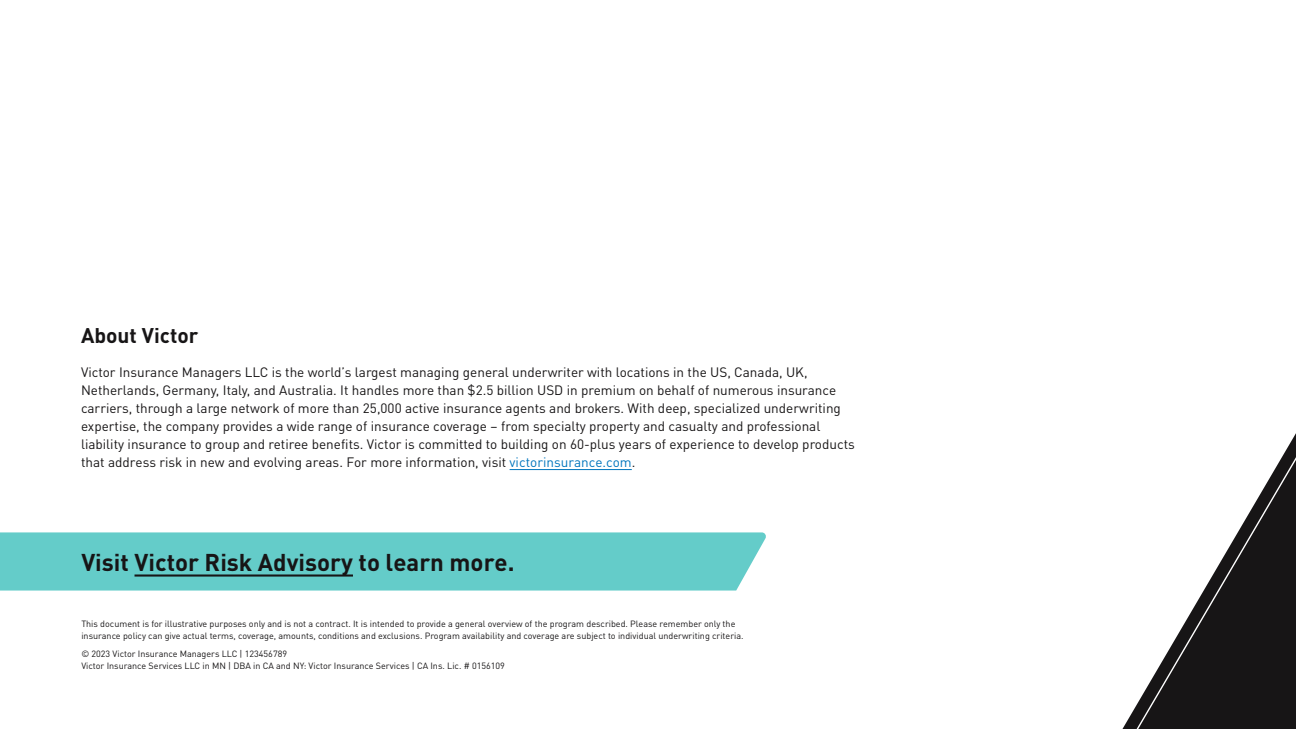
<style>
.page{position:relative;width:1296px;height:729px;background:#fff}
.page>*{position:absolute;margin:0;border:0;box-sizing:border-box;transform-origin:0 0}
.Disclaimer_Text_6_8{font:700 24px "DINOT";color:#171516}
.Disclaimer_Text_6_8-2{font:700 21px "DINOT";color:#171516}
.Disclaimer_Text_6_8-3{font:13.5px/18px "DINOT";color:#171516}
.Disclaimer_Text_6_8-4{font:9px/12px "DINOT";color:#171516}
.s1{color:#0075bd}
</style>
<div class="page">
<svg style="left:1128px;top:433px;width:168px;height:296px"></svg>
<div style="left:0;top:532px;width:766px;height:59px;background:#64ccc9"></div>
<hr style="left:510px;top:469px;width:122px;height:1px;background:#0075bd">
<hr style="left:135px;top:575px;width:218px;height:1px;background:#171516">
<p class="Disclaimer_Text_6_8-2" style="left:81px;top:319px;width:119px">About Victor</p>
<p class="Disclaimer_Text_6_8-3" style="left:81px;top:362px;width:775px">Victor Insurance Managers LLC is the world’s largest managing general underwriter with locations in the US, Canada, UK, Netherlands, Germany, Italy, and Australia. It handles more than $2.5 billion USD in premium on behalf of numerous insurance carriers, through a large network of more than 25,000 active insurance agents and brokers. With deep, specialized underwriting expertise, the company provides a wide range of insurance coverage – from specialty property and casualty and professional liability insurance to group and retiree benefits. Victor is committed to building on 60-plus years of experience to develop products that address risk in new and evolving areas. For more information, visit <span class="s1">victorinsurance.com</span>.</p>
<p class="Disclaimer_Text_6_8" style="left:81px;top:544px;width:435px">Visit Victor Risk Advisory to learn more.</p>
<p class="Disclaimer_Text_6_8-4" style="left:81px;top:617px;width:664px">This document is for illustrative purposes only and is not a contract. It is intended to provide a general overview of the program described. Please remember only the insurance policy can give actual terms, coverage, amounts, conditions and exclusions. Program availability and coverage are subject to individual underwriting criteria.</p>
<p class="Disclaimer_Text_6_8-4" style="left:81px;top:647px;width:425px">© 2023 Victor Insurance Managers LLC | 123456789<br>Victor Insurance Services LLC in MN | DBA in CA and NY: Victor Insurance Services | CA Ins. Lic. # 0156109</p>
</div>
